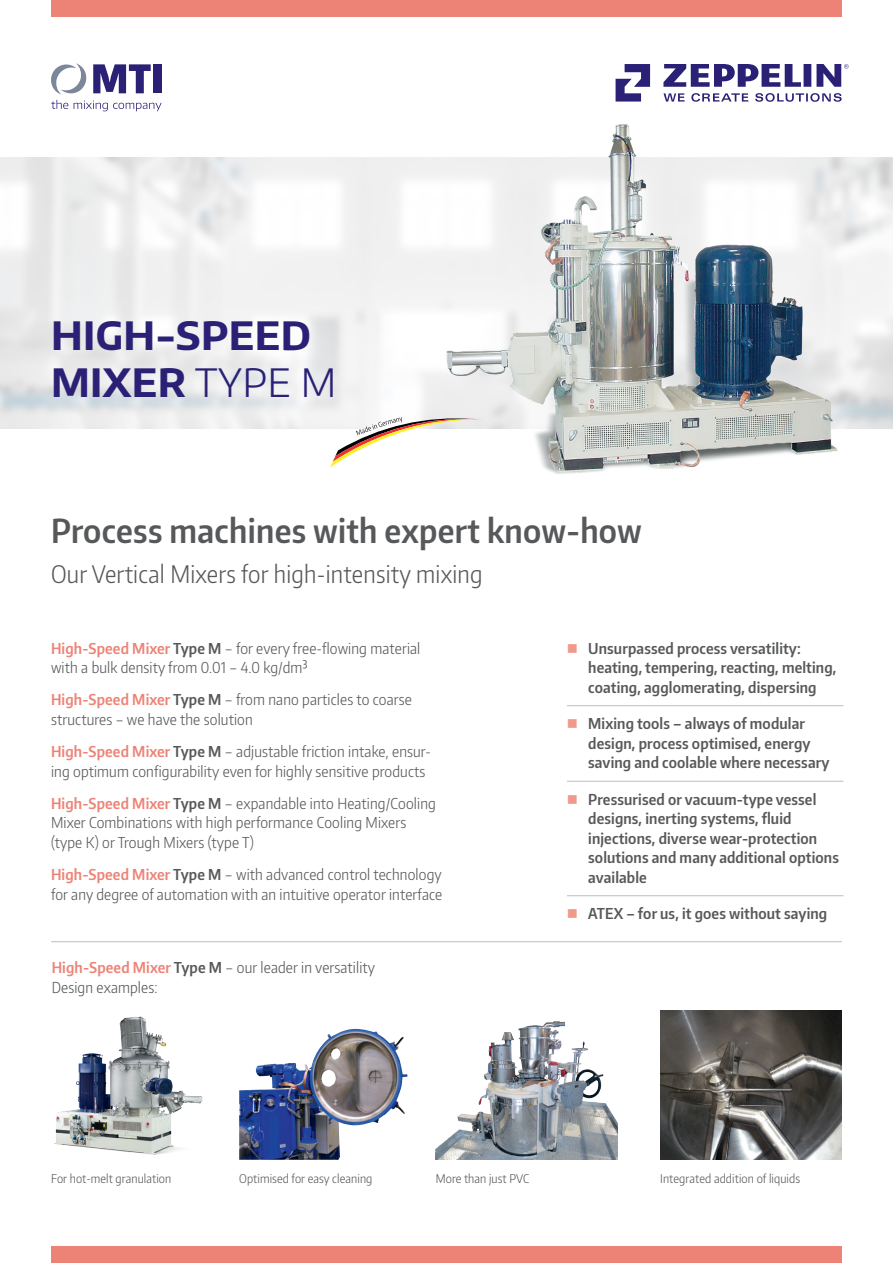
<style>
.page{position:relative;width:893px;height:1263px;background:#fff}
.page>*{position:absolute;margin:0;border:0;box-sizing:border-box;transform-origin:0 0}
.Headline_1{font:700 39px "Encode Sans";letter-spacing:.01em;color:#2a2176}
.Headline_2{font:600 33px "Encode Sans Condensed";letter-spacing:.01em;color:#57585a}
.Subline{font:300 24.15px "Encode Sans Condensed";letter-spacing:.01em;color:#57585a}
.Fließtext{font:300 15px/19.5px "Encode Sans Condensed";letter-spacing:.01em;color:#57585a}
.t1{font:600 15px/19.5px "Encode Sans Condensed";letter-spacing:.01em;color:#57585a}
.Bildunterschrift{font:300 12px "Encode Sans Condensed";letter-spacing:.01em;color:#57585a}
.s1{font-weight:300}
.s2{font-weight:600;color:#ed8376}
.s3{font-weight:600}
</style>
<div class="page">
<div style="left:51px;top:0;width:791px;height:17px;background:#ed8376"></div>
<div style="left:51px;top:1246px;width:791px;height:17px;background:#ed8376"></div>
<svg style="left:663px;top:64px;width:186px;height:23px"></svg>
<svg style="left:616px;top:64px;width:34px;height:38px"></svg>
<svg style="left:663px;top:93px;width:179px;height:9px"></svg>
<svg style="left:51px;top:63px;width:111px;height:48px"></svg>
<img style="left:417px;top:124px;width:462px;height:350px">
<hr style="left:51px;top:941px;width:791px;height:1px;background:#bcbdc0">
<img style="left:660px;top:1010px;width:182px;height:150px">
<img style="left:436px;top:1021px;width:182px;height:139px">
<img style="left:239px;top:1029px;width:168px;height:131px">
<img style="left:54px;top:1016px;width:149px;height:139px">
<svg style="left:330px;top:415px;width:157px;height:53px"></svg>
<hr style="left:567px;top:705px;width:276px;height:1px;background:#bcbdc0">
<hr style="left:567px;top:781px;width:276px;height:1px;background:#bcbdc0">
<hr style="left:567px;top:895px;width:276px;height:1px;background:#bcbdc0">
<p class="Headline_1" style="left:51px;top:309px;width:261px">HIGH-SPEED</p>
<p class="Headline_1" style="left:51px;top:356px;width:287px">MIXER <span class="s1">TYPE M</span></p>
<p class="Headline_2" style="left:51px;top:509px;width:592px">Process machines with expert know-how</p>
<p class="Subline" style="left:51px;top:558px;width:433px">Our Vertical Mixers for high-intensity mixing</p>
<p class="Fließtext" style="left:51px;top:638px;width:371px"><span class="s2">High-Speed Mixer</span> <span class="s3">Type M</span> – for every free-flowing material with a bulk density from 0.01 – 4.0 kg/dm³</p>
<p class="Fließtext" style="left:51px;top:689px;width:362px"><span class="s2">High-Speed Mixer</span> <span class="s3">Type M</span> – from nano particles to coarse structures – we have the solution</p>
<p class="Fließtext" style="left:51px;top:741px;width:381px"><span class="s2">High-Speed Mixer</span> <span class="s3">Type M</span> – adjustable friction intake, ensur&shy;ing optimum configurability even for highly sensitive products</p>
<p class="Fließtext" style="left:51px;top:793px;width:386px"><span class="s2">High-Speed Mixer</span> <span class="s3">Type M</span> – expandable into Heating/Cooling<br>Mixer Combinations with high performance Cooling Mixers (type K) or Trough Mixers (type T)</p>
<p class="Fließtext" style="left:51px;top:864px;width:393px"><span class="s2">High-Speed Mixer</span> <span class="s3">Type M</span> – with advanced control technology for any degree of automation with an intuitive operator interface</p>
<p class="Fließtext" style="left:52px;top:957px;width:325px"><span class="s2">High-Speed Mixer</span> <span class="s3">Type M</span> – our leader in versatility<br>Design examples:</p>
<p class="t1" style="left:588px;top:638px;width:250px">Unsurpassed process versatility: heating, tempering, reacting, melting, coating, agglomerating, dispersing</p>
<p class="t1" style="left:588px;top:713px;width:243px">Mixing tools – always of modular design, process optimised, energy saving and coolable where necessary</p>
<p class="t1" style="left:588px;top:789px;width:252px">Pressurised or vacuum-type vessel designs, inerting systems, fluid injections, diverse wear-protection solutions and many additional options available</p>
<p class="t1" style="left:588px;top:903px;width:240px">ATEX – for us, it goes without saying</p>
<p class="Bildunterschrift" style="left:51px;top:1170px;width:122px">For hot-melt granulation</p>
<p class="Bildunterschrift" style="left:239px;top:1170px;width:135px">Optimised for easy cleaning</p>
<p class="Bildunterschrift" style="left:436px;top:1170px;width:95px">More than just PVC</p>
<p class="Bildunterschrift" style="left:660px;top:1170px;width:141px">Integrated addition of liquids</p>
</div>
